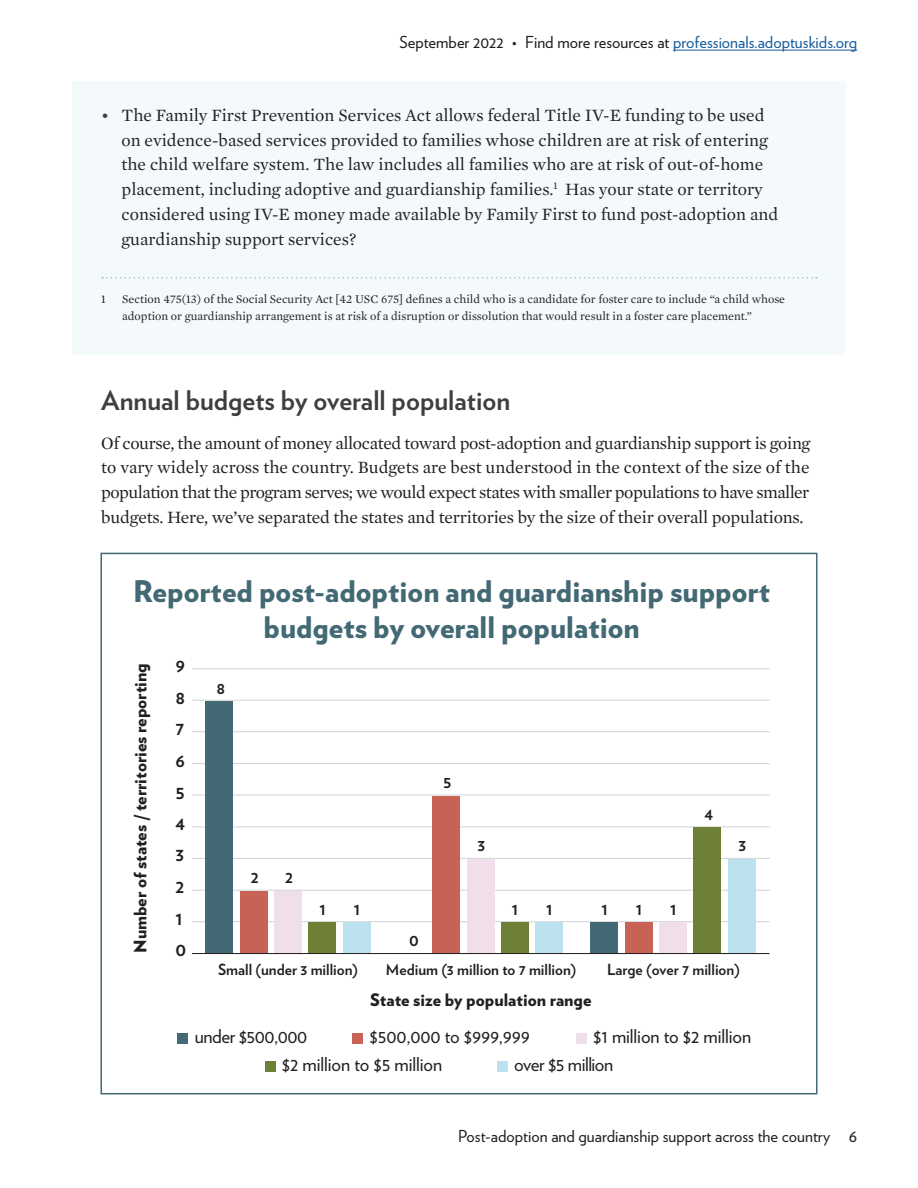
<style>
.page{position:relative;width:918px;height:1188px;background:#fff}
.page>*{position:absolute;margin:0;border:0;box-sizing:border-box;transform-origin:0 0}
.t1{font:900 29.7px/35.7px "Verlag";color:#426974;text-align:center}
.Heading_1{font:700 27px "Verlag";color:#3e3e3e}
.t2{font:19.05px "Verlag";letter-spacing:-.005em;color:#231f20}
.t3{font:19.05px "Verlag";letter-spacing:-.025em;color:#231f20}
.t4{font:700 19.05px "Verlag";color:#231f20}
.t5{font:17.7px/24.8px "Mercury Text G1";color:#231f20}
.Body_text{font:17.7px/24.8px "Mercury Text G1";letter-spacing:-.01em;color:#1d1e1d;text-align:justify}
.t6{font:900 17.1px "Verlag";color:#231f20}
.t7{font:700 17.1px "Verlag";color:#231f20}
.t8{font:16.5px "Verlag";color:#1d1e1d}
.t9{font:16.5px "Verlag";color:#231f20}
.t10{font:700 15.3px "Verlag";color:#231f20}
.Footnotes{font:12px/16.5px "Mercury Text G1";color:#231f20}
.s1{font-size:12px}
.s2{color:#175d9e}
.s3{font-size:16.5px;color:#3e3e3e}
.s4{font-size:17.7px}
</style>
<div class="page">
<div style="left:72px;top:81px;width:774px;height:273px;background:#f4fafc"></div>
<svg style="left:102px;top:277px;width:715px;height:2px"></svg>
<hr style="left:192px;top:921px;width:578px;height:1px;background:#d1d2d4">
<hr style="left:192px;top:890px;width:578px;height:1px;background:#d1d2d4">
<hr style="left:192px;top:858px;width:578px;height:1px;background:#d1d2d4">
<hr style="left:192px;top:827px;width:578px;height:1px;background:#d1d2d4">
<hr style="left:192px;top:795px;width:578px;height:1px;background:#d1d2d4">
<hr style="left:192px;top:763px;width:578px;height:1px;background:#d1d2d4">
<hr style="left:192px;top:731px;width:578px;height:1px;background:#d1d2d4">
<hr style="left:192px;top:700px;width:578px;height:1px;background:#d1d2d4">
<hr style="left:192px;top:668px;width:578px;height:1px;background:#d1d2d4">
<div style="left:205px;top:701px;width:28px;height:253px;background:#426974"></div>
<div style="left:590px;top:922px;width:28px;height:32px;background:#426974"></div>
<div style="left:240px;top:891px;width:27px;height:63px;background:#c76254"></div>
<div style="left:432px;top:796px;width:28px;height:158px;background:#c76254"></div>
<div style="left:625px;top:922px;width:27px;height:32px;background:#c76254"></div>
<div style="left:274px;top:891px;width:28px;height:63px;background:#f1deeb"></div>
<div style="left:467px;top:859px;width:27px;height:95px;background:#f1deeb"></div>
<div style="left:659px;top:922px;width:28px;height:32px;background:#f1deeb"></div>
<div style="left:308px;top:922px;width:28px;height:32px;background:#6e7f38"></div>
<div style="left:501px;top:922px;width:28px;height:32px;background:#6e7f38"></div>
<div style="left:693px;top:827px;width:28px;height:127px;background:#6e7f38"></div>
<div style="left:343px;top:922px;width:27px;height:32px;background:#bde2ef"></div>
<div style="left:535px;top:922px;width:28px;height:32px;background:#bde2ef"></div>
<div style="left:728px;top:859px;width:27px;height:95px;background:#bde2ef"></div>
<hr style="left:192px;top:953px;width:578px;height:1px;background:#231f20">
<div style="left:177px;top:1033px;width:11px;height:10px;background:#426974"></div>
<div style="left:352px;top:1033px;width:11px;height:10px;background:#c76254"></div>
<div style="left:576px;top:1033px;width:11px;height:10px;background:#f1deeb"></div>
<div style="left:265px;top:1061px;width:10px;height:10px;background:#6e7f38"></div>
<div style="left:497px;top:1061px;width:11px;height:10px;background:#bde2ef"></div>
<hr style="left:673px;top:50px;width:184px;height:1px;background:#175d9e">
<p class="t8" style="left:399px;top:30px;width:459px">September 2022 <span class="s1">•</span> Find more resources at <span class="s2">professionals.adoptuskids.org</span></p>
<p class="t5" style="left:121px;top:102px;width:658px;text-indent:-20px"><span class="s3">•</span> The Family First Prevention Services Act allows federal Title IV-E funding to be used on evidence-based services provided to families whose children are at risk of entering the child welfare system. The law includes all families who are at risk of out-of-home placement, including adoptive and guardianship families.<sup>1</sup> Has your state or territory considered using IV-E money made available by Family First to fund post-adoption and guardianship support services?</p>
<p class="Footnotes" style="left:101px;top:290px;width:6px">1</p>
<p class="Footnotes" style="left:122px;top:290px;width:664px">Section 475(13) of the Social Security Act [42 USC 675] defines a child who is a candidate for foster care to include “a child whose adoption or guardianship arrangement is at risk of a disruption or dissolution that would result in a foster care placement.”</p>
<p class="Heading_1" style="left:101px;top:379px;width:411px">Annual budgets by overall population</p>
<p class="Body_text" style="left:101px;top:429px;width:711px">Of course, the amount of money allocated toward post-adoption and guardianship support is going to vary widely across the country. Budgets are best understood in the context of the size of the population that the program serves; we would expect states with smaller populations to have smaller budgets. Here, we’ve separated the states and territories by the size of their overall populations.</p>
<p class="t1" style="left:133px;top:572px;width:638px">Reported post-adoption and guardianship support budgets by overall population</p>
<p class="t6" style="left:126px;top:953px;width:291px;rotate:-90deg">Number of states / territories reporting</p>
<p class="t4" style="left:175px;top:650px;width:11px">9</p>
<p class="t4" style="left:175px;top:682px;width:11px">8</p>
<p class="t4" style="left:175px;top:713px;width:10px">7</p>
<p class="t4" style="left:175px;top:745px;width:11px">6</p>
<p class="t4" style="left:175px;top:777px;width:11px">5</p>
<p class="t4" style="left:175px;top:808px;width:11px">4</p>
<p class="t4" style="left:175px;top:840px;width:10px">3</p>
<p class="t4" style="left:175px;top:872px;width:10px">2</p>
<p class="t4" style="left:175px;top:903px;width:9px">1</p>
<p class="t4" style="left:175px;top:935px;width:12px">0</p>
<p class="t7" style="left:217px;top:674px;width:10px">8</p>
<p class="t7" style="left:251px;top:864px;width:9px">2</p>
<p class="t7" style="left:285px;top:864px;width:9px">2</p>
<p class="t7" style="left:443px;top:769px;width:10px">5</p>
<p class="t7" style="left:478px;top:832px;width:9px">3</p>
<p class="t7" style="left:319px;top:895px;width:8px">1</p>
<p class="t7" style="left:512px;top:895px;width:8px">1</p>
<p class="t7" style="left:670px;top:895px;width:8px">1</p>
<p class="t7" style="left:354px;top:895px;width:8px">1</p>
<p class="t7" style="left:546px;top:895px;width:8px">1</p>
<p class="t7" style="left:601px;top:895px;width:8px">1</p>
<p class="t7" style="left:636px;top:895px;width:8px">1</p>
<p class="t7" style="left:409px;top:926px;width:11px">0</p>
<p class="t7" style="left:704px;top:800px;width:10px">4</p>
<p class="t7" style="left:739px;top:832px;width:9px">3</p>
<p class="t10" style="left:218px;top:957px;width:141px">Small (under 3 million)</p>
<p class="t10" style="left:386px;top:957px;width:192px">Medium (3 million to 7 million)</p>
<p class="t10" style="left:607px;top:957px;width:134px">Large (over 7 million)</p>
<p class="t6" style="left:370px;top:986px;width:223px">State size by population range</p>
<p class="t3" style="left:195px;top:1021px;width:114px">under $500,000</p>
<p class="t2" style="left:370px;top:1021px;width:162px">$500,000 to $999,999</p>
<p class="t2" style="left:593px;top:1021px;width:160px">$1 million to $2 million</p>
<p class="t2" style="left:282px;top:1049px;width:162px">$2 million to $5 million</p>
<p class="t3" style="left:514px;top:1049px;width:101px">over $5 million</p>
<p class="t9" style="left:458px;top:1124px;width:401px">Post-adoption and guardianship support across the country <span class="s4">6</span></p>
</div>
